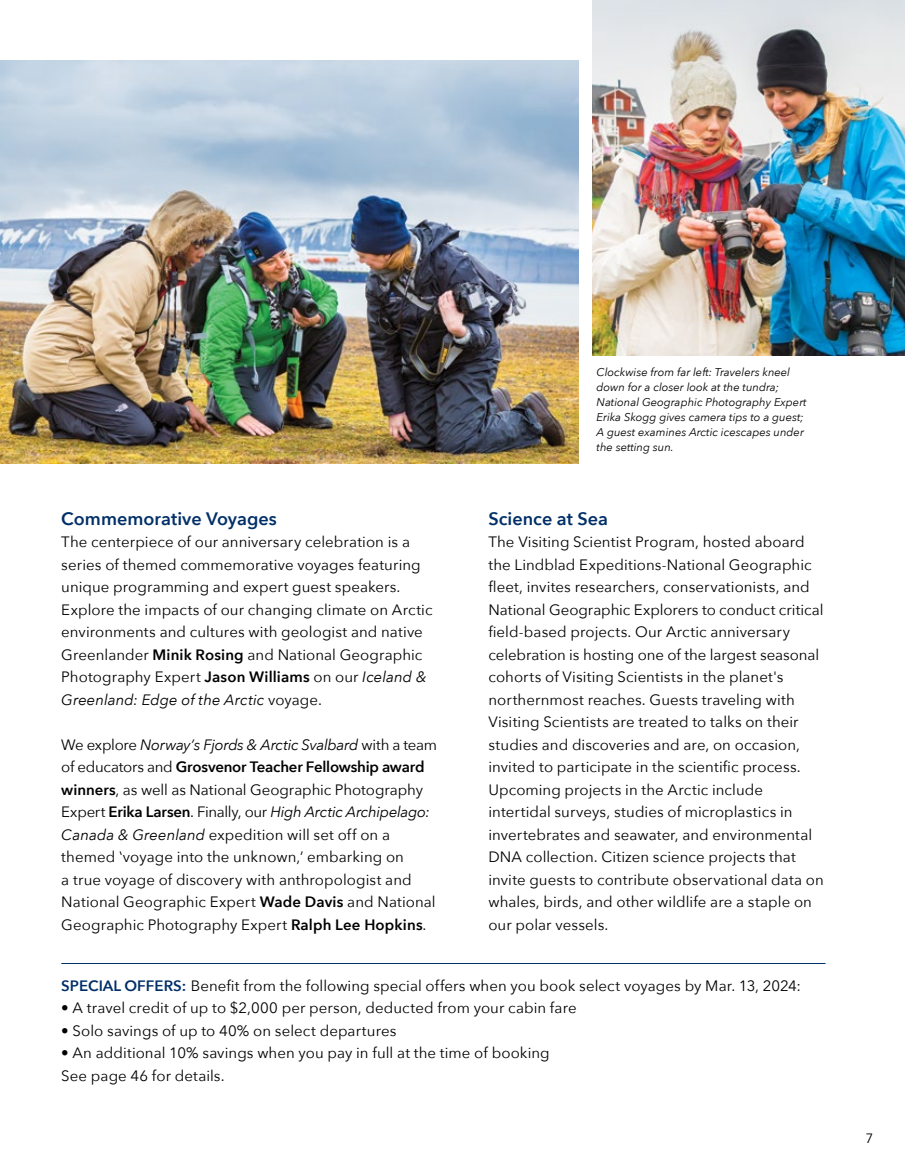
<style>
.page{position:relative;width:905px;height:1175px;background:#fff}
.page>*{position:absolute;margin:0;border:0;box-sizing:border-box;transform-origin:0 0}
.t1{font:600 18px "Avenir Next";color:#002f68}
.t2{font:15px/22.5px "Avenir Next";letter-spacing:.005em;color:#000}
.t3{font:13.5px "Avenir Next";color:#000}
.t4{font:italic 11.25px/15px "Avenir Next";color:#000}
.s1{font-weight:600}
.s2{font-style:italic}
.s3{font-weight:600;color:#002f68}
</style>
<div class="page">
<img style="left:0;top:61px;width:578px;height:402px">
<img style="left:592px;top:0;width:312px;height:355px">
<hr style="left:61px;top:963px;width:764px;height:1px;background:#002f68">
<p class="t1" style="left:61px;top:503px;width:217px">Commemorative Voyages</p>
<p class="t2" style="left:61px;top:530px;width:373px">The centerpiece of our anniversary celebration is a series of themed commemorative voyages featuring unique programming and expert guest speakers.<br>Explore the impacts of our changing climate on Arctic environments and cultures with geologist and native Greenlander <span class="s1">Minik Rosing</span> and National Geographic Photography Expert <span class="s1">Jason Williams</span> on our <span class="s2">Iceland &amp; Greenland: Edge of the Arctic</span> voyage.</p>
<p class="t2" style="left:61px;top:732px;width:377px">We explore <span class="s2">Norway’s Fjords &amp; Arctic Svalbard</span> with a team of educators and <span class="s1">Grosvenor Teacher Fellowship award winners</span>, as well as National Geographic Photography Expert <span class="s1">Erika Larsen</span>. Finally, our <span class="s2">High Arctic Archipelago:<br>Canada &amp; Greenland</span> expedition will set off on a themed ‛voyage into the unknown,’ embarking on<br>a true voyage of discovery with anthropologist and National Geographic Expert <span class="s1">Wade Davis</span> and National Geographic Photography Expert <span class="s1">Ralph Lee Hopkins</span>.</p>
<p class="t4" style="left:596px;top:364px;width:211px">Clockwise from far left: Travelers kneel down for a closer look at the tundra; National Geographic Photography Expert Erika Skogg gives camera tips to a guest; A guest examines Arctic icescapes under the setting sun.</p>
<p class="t1" style="left:488px;top:503px;width:121px">Science at Sea</p>
<p class="t2" style="left:488px;top:530px;width:337px">The Visiting Scientist Program, hosted aboard the Lindblad Expeditions-National Geographic fleet, invites researchers, conservationists, and National Geographic Explorers to conduct critical field-based projects. Our Arctic anniversary celebration is hosting one of the largest seasonal cohorts of Visiting Scientists in the planet's northernmost reaches. Guests traveling with Visiting Scientists are treated to talks on their studies and discoveries and are, on occasion, invited to participate in the scientific process.<br>Upcoming projects in the Arctic include intertidal surveys, studies of microplastics in invertebrates and seawater, and environmental DNA collection. Citizen science projects that invite guests to contribute observational data on whales, birds, and other wildlife are a staple on our polar vessels.</p>
<p class="t2" style="left:61px;top:973px;width:741px"><span class="s3">SPECIAL OFFERS:</span> Benefit from the following special offers when you book select voyages by Mar. 13, 2024:</p>
<p class="t2" style="left:61px;top:996px;width:517px">• A travel credit of up to $2,000 per person, deducted from your cabin fare</p>
<p class="t2" style="left:61px;top:1018px;width:337px">• Solo savings of up to 40% on select departures</p>
<p class="t2" style="left:61px;top:1041px;width:490px">• An additional 10% savings when you pay in full at the time of booking<br>See page 46 for details.</p>
<p class="t3" style="left:865px;top:1126px;width:9px">7</p>
</div>
